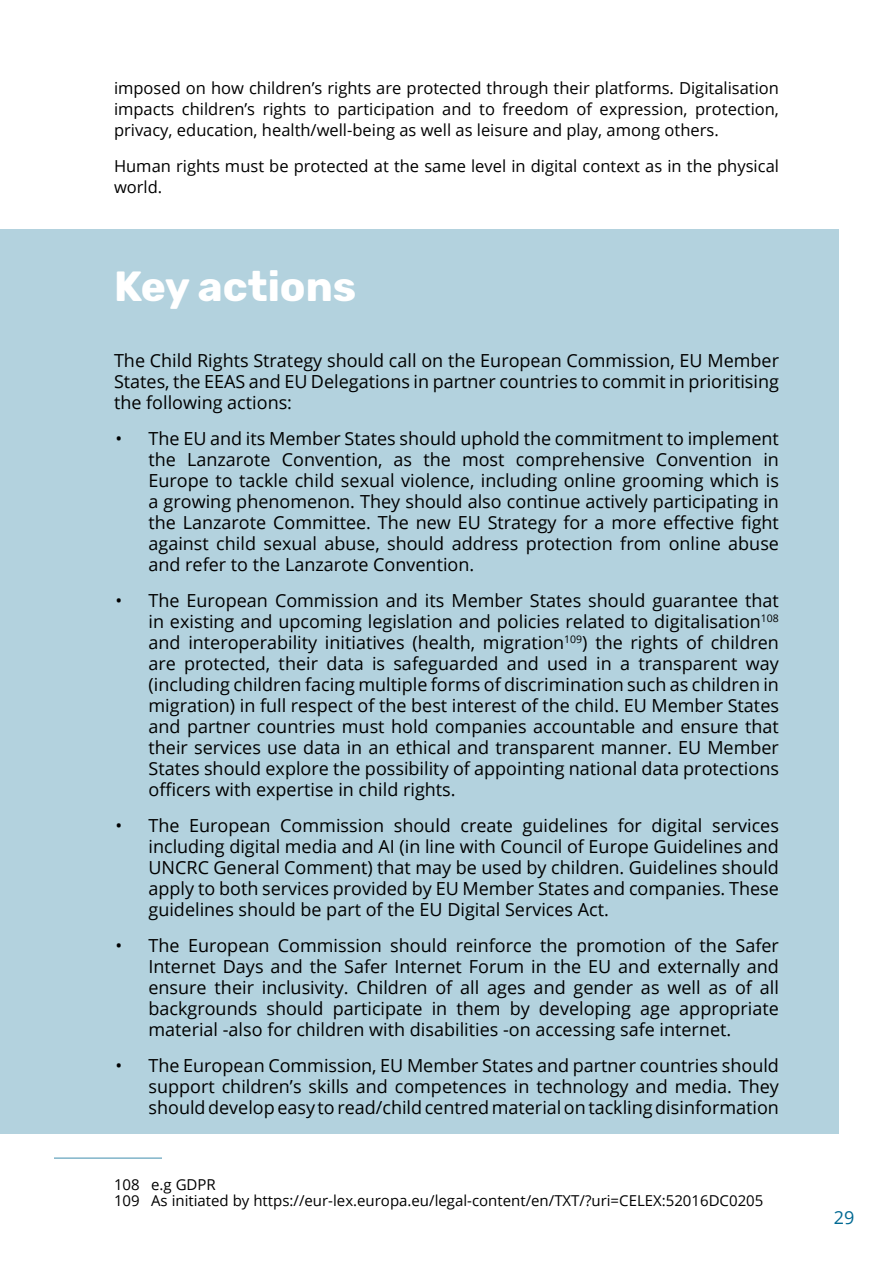
<style>
.page{position:relative;width:893px;height:1263px;background:#fff}
.page>*{position:absolute;margin:0;border:0;box-sizing:border-box;transform-origin:0 0}
.t1{font:700 42px "Rubik";color:#fff}
.t2{font:18px/21px "Open Sans";color:#000;text-align:justify}
.t3{font:18px "Open Sans";color:#006993}
.t4{font:16.5px/21px "Open Sans";color:#000;text-align:justify}
.t5{font:15px/16.5px "Open Sans";color:#000}
</style>
<div class="page">
<div style="left:0;top:229px;width:839px;height:905px;background:#b3d2de"></div>
<hr style="left:54px;top:1157px;width:108px;height:2px;background:#80b4c9">
<p class="t4" style="left:114px;top:77px;width:666px">imposed on how children’s rights are protected through their platforms. Digitalisation impacts children’s rights to participation and to freedom of expression, protection, privacy, education, health/well-being as well as leisure and play, among others.</p>
<p class="t4" style="left:114px;top:155px;width:666px">Human rights must be protected at the same level in digital context as in the physical world.</p>
<h1 class="t1" style="left:114px;top:261px;width:244px">Key actions</h1>
<p class="t2" style="left:114px;top:349px;width:666px">The Child Rights Strategy should call on the European Commission, EU Member States, the EEAS and EU Delegations in partner countries to commit in prioritising the following actions:</p>
<p class="t2" style="left:148px;top:427px;width:632px;text-indent:-33px">• The EU and its Member States should uphold the commitment to implement the Lanzarote Convention, as the most comprehensive Convention in Europe to tackle child sexual violence, including online grooming which is a growing phenomenon. They should also continue actively participating in the Lanzarote Committee. The new EU Strategy for a more effective fight against child sexual abuse, should address protection from online abuse and refer to the Lanzarote Convention.</p>
<p class="t2" style="left:148px;top:589px;width:632px;text-indent:-33px">• The European Commission and its Member States should guarantee that in existing and upcoming legislation and policies related to digitalisation<sup>108 </sup>and interoperability initiatives (health, migration<sup>109</sup>) the rights of children are protected, their data is safeguarded and used in a transparent way (including children facing multiple forms of discrimination such as children in migration) in full respect of the best interest of the child. EU Member States and partner countries must hold companies accountable and ensure that their services use data in an ethical and transparent manner. EU Member States should explore the possibility of appointing national data protections officers with expertise in child rights.</p>
<p class="t2" style="left:148px;top:814px;width:632px;text-indent:-33px">• The European Commission should create guidelines for digital services including digital media and AI (in line with Council of Europe Guidelines and UNCRC General Comment) that may be used by children. Guidelines should apply to both services provided by EU Member States and companies. These guidelines should be part of the EU Digital Services Act.</p>
<p class="t2" style="left:148px;top:934px;width:632px;text-indent:-33px">• The European Commission should reinforce the promotion of the Safer Internet Days and the Safer Internet Forum in the EU and externally and ensure their inclusivity. Children of all ages and gender as well as of all backgrounds should participate in them by developing age appropriate material -also for children with disabilities -on accessing safe internet.</p>
<p class="t2" style="left:148px;top:1054px;width:632px;text-indent:-33px">• The European Commission, EU Member States and partner countries should support children’s skills and competences in technology and media. They should develop easy to read/child centred material on tackling disinformation</p>
<p class="t5" style="left:114px;top:1175px;width:651px">108 e.g GDPR<br>109 As initiated by https://eur-lex.europa.eu/legal-content/en/TXT/?uri=CELEX:52016DC0205</p>
<p class="t3" style="left:834px;top:1205px;width:22px">29</p>
</div>
